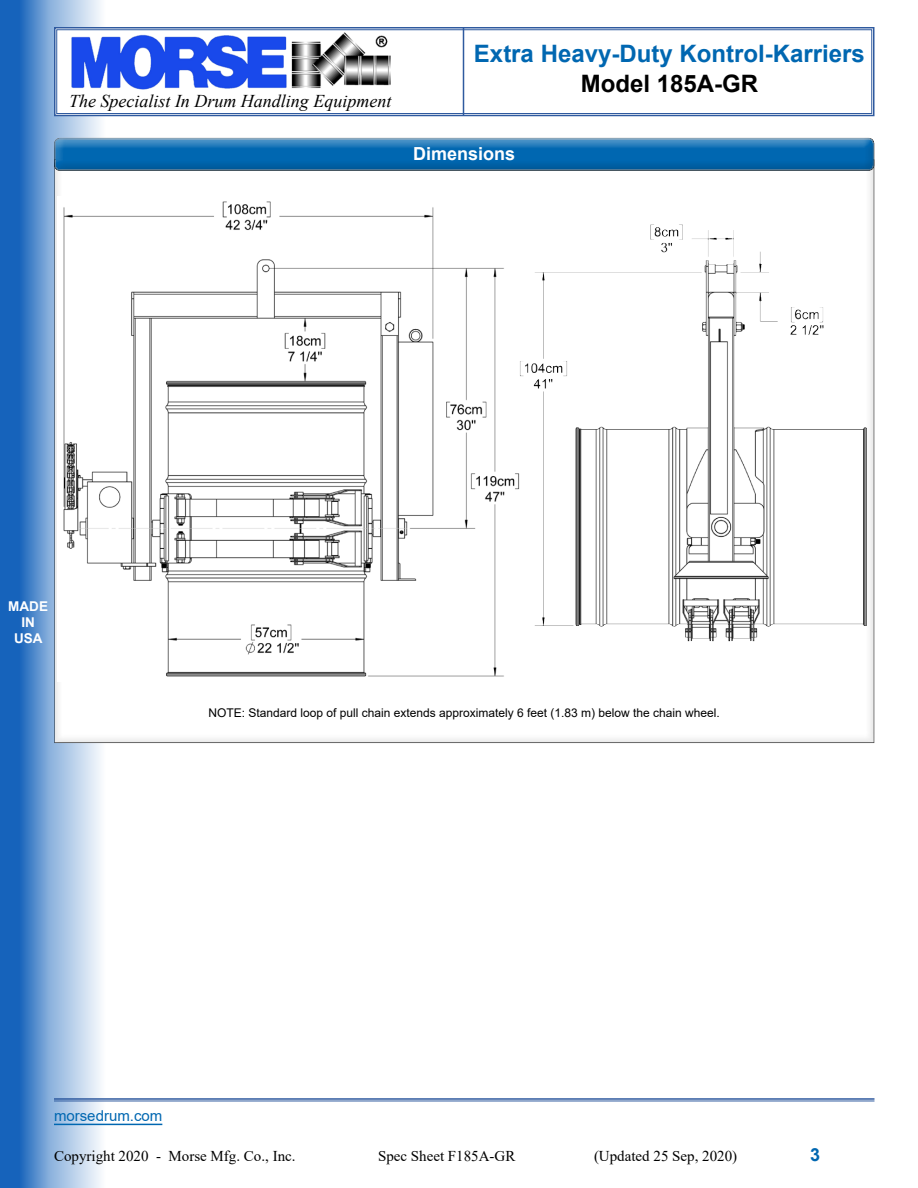
<style>
.page{position:relative;width:918px;height:1188px;background:#fff}
.page>*{position:absolute;margin:0;border:0;box-sizing:border-box;transform-origin:0 0}
.t1{font:700 24px "Arial";color:#0067b1}
.t2{font:700 24px "Arial";color:#000}
.t3{font:italic 18px "Times New Roman";color:#000}
.t4{font:700 18px "Arial";color:#fff}
.t5{font:700 18px "Arial";color:#0067b1}
.t6{font:15px "Times New Roman";color:#000}
.t7{font:15px "Arial";color:#0067b1}
.t8{font:700 13.5px/16.2px "Arial";color:#fff;text-align:center}
.t9{font:12px "Arial";color:#000}
</style>
<div class="page">
<img style="left:0;top:0;width:210px;height:1188px">
<svg style="left:53px;top:26px;width:822px;height:91px"></svg>
<div style="left:56px;top:29px;width:816px;height:85px;border:1px solid #2f5a9f"></div>
<img style="left:69px;top:32px;width:324px;height:58px">
<hr style="left:463px;top:27px;width:1px;height:88px;background:#2f5a9f">
<hr style="left:54px;top:1124px;width:108px;height:1px;background:#0067b1">
<hr style="left:54px;top:1098px;width:820px;height:2px;background:#2f5a9f">
<hr style="left:54px;top:1101px;width:820px;height:1px;background:#2f5a9f">
<div style="left:54px;top:157px;width:822px;height:586px;background:#808080;opacity:.75"></div>
<div style="left:51px;top:136px;width:823px;height:38px;background:#000;opacity:.49"></div>
<img style="left:57px;top:196px;width:464px;height:485px">
<img style="left:534px;top:260px;width:333px;height:381px">
<h2 class="t3" style="left:69px;top:89px;width:324px">The Specialist In Drum Handling Equipment</h2>
<h1 class="t1" style="left:474px;top:36px;width:392px">Extra Heavy-Duty Kontrol-Karriers</h1>
<h1 class="t2" style="left:581px;top:66px;width:179px">Model 185A-GR</h1>
<h2 class="t4" style="left:413px;top:141px;width:104px">Dimensions</h2>
<p class="t8" style="left:8px;top:598px;width:41px">MADE<br>IN<br>USA</p>
<p class="t9" style="left:208px;top:705px;width:513px">NOTE: Standard loop of pull chain extends approximately 6 feet (1.83 m) below the chain wheel.</p>
<p class="t7" style="left:54px;top:1106px;width:110px">morsedrum.com</p>
<p class="t6" style="left:54px;top:1145px;width:243px">Copyright 2020 - Morse Mfg. Co., Inc.</p>
<p class="t6" style="left:378px;top:1145px;width:139px">Spec Sheet F185A-GR</p>
<p class="t6" style="left:594px;top:1145px;width:145px">(Updated 25 Sep, 2020)</p>
<h2 class="t5" style="left:810px;top:1142px;width:12px">3</h2>
</div>
